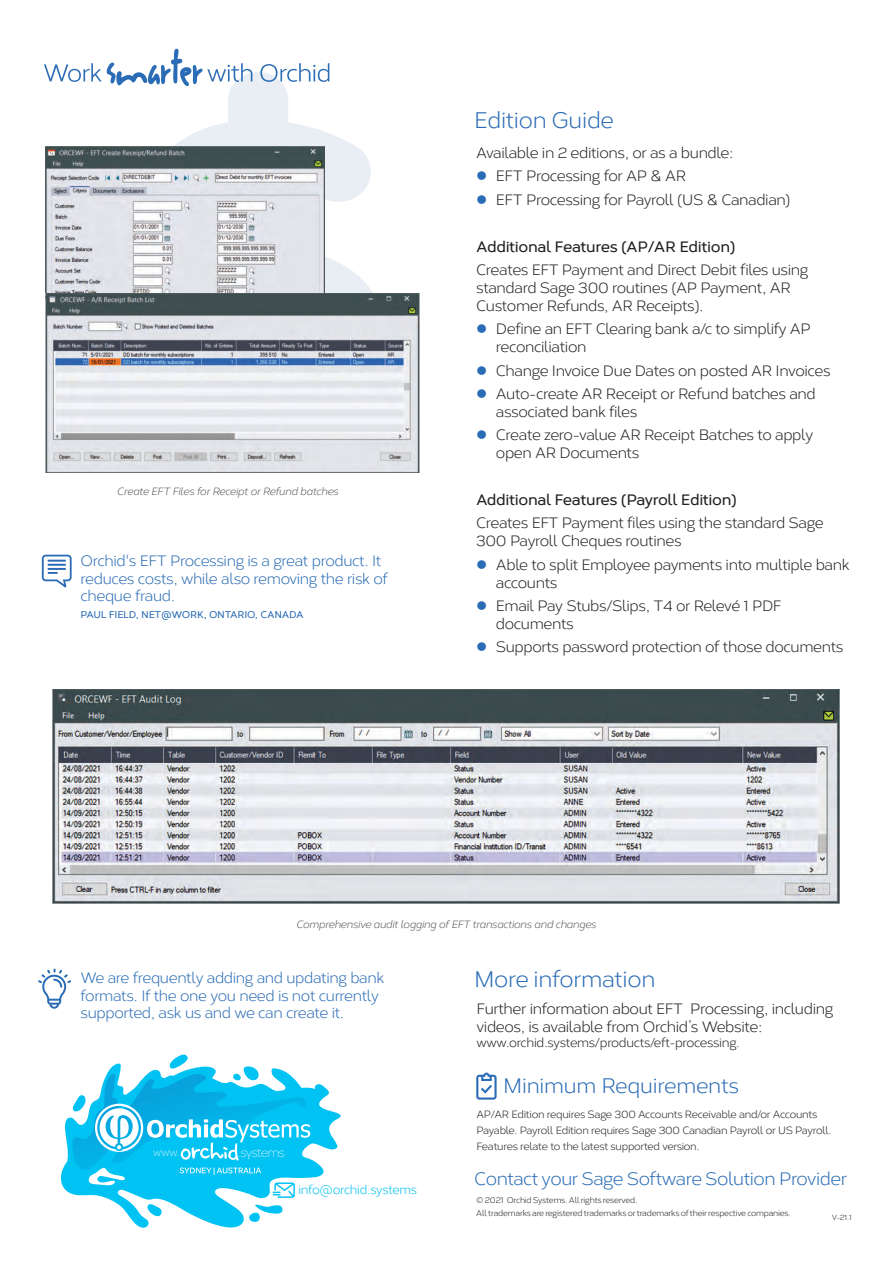
<style>
.page{position:relative;width:893px;height:1263px;background:#fff}
.page>*{position:absolute;margin:0;border:0;box-sizing:border-box;transform-origin:0 0}
.t1{font:22.5px "Corbert";letter-spacing:-.01em;color:#2a6cb5}
.t2{font:21px "Corbert";letter-spacing:-.01em;color:#2a6cb5}
.t3{font:18px "Corbert";letter-spacing:-.025em;color:#2a6cb5}
.t4{font:15px/17.9px "Corbert";letter-spacing:-.025em;color:#231f20}
.t5{font:15px/17.9px "Corbert";letter-spacing:-.025em;color:#2a6cb5}
.t6{font:600 15px "Corbert";letter-spacing:-.025em;color:#231f20}
.t7{font:200 13.65px "Omnes";letter-spacing:-.035em;color:#fff}
.t8{font:12.6px "Corbert";letter-spacing:-.025em;color:#231f20}
.t9{font:200 12.45px "Omnes";color:#fff}
.t10{font:12.3px "Corbert";letter-spacing:-.025em;color:#00c2f3}
.t11{font:10.5px/16.4px "Corbert";letter-spacing:-.025em;color:#231f20}
.t12{font:italic 10.5px "Corbert";letter-spacing:-.025em;color:#58595b}
.t13{font:600 9.75px "Corbert";letter-spacing:-.025em;color:#2a6cb5}
.t14{font:8.25px/12.9px "Corbert";letter-spacing:-.025em;color:#231f20}
.t15{font:7.5px "Corbert";color:#231f20}
.s1{color:#2a6cb5}
</style>
<div class="page">
<svg style="left:44px;top:49px;width:285px;height:37px"></svg>
<svg style="left:60px;top:1054px;width:281px;height:174px"></svg>
<svg style="left:72px;top:1072px;width:238px;height:103px"></svg>
<svg style="left:38px;top:968px;width:33px;height:41px"></svg>
<svg style="left:476px;top:1072px;width:21px;height:27px"></svg>
<img style="left:52px;top:689px;width:787px;height:214px">
<img style="left:45px;top:146px;width:280px;height:148px">
<img style="left:45px;top:294px;width:375px;height:179px">
<svg style="left:42px;top:555px;width:30px;height:32px"></svg>
<p class="t12" style="left:117px;top:487px;width:223px">Create EFT Files for Receipt or Refund batches</p>
<p class="t5" style="left:81px;top:553px;width:309px">Orchid's EFT Processing is a great product. It reduces costs, while also removing the risk of cheque fraud.</p>
<p class="t13" style="left:81px;top:611px;width:225px">PAUL FIELD, NET@WORK, ONTARIO, CANADA</p>
<h1 class="t1" style="left:474px;top:111px;width:141px">Edition Guide</h1>
<p class="t4" style="left:476px;top:145px;width:259px">Available in 2 editions, or as a bundle:</p>
<p class="t4" style="left:476px;top:169px;width:211px"><span class="s1">●</span> EFT Processing for AP &amp; AR</p>
<p class="t4" style="left:476px;top:192px;width:316px"><span class="s1">●</span> EFT Processing for Payroll (US &amp; Canadian)</p>
<p class="t6" style="left:476px;top:240px;width:261px">Additional Features (AP/AR Edition)</p>
<p class="t4" style="left:476px;top:262px;width:334px">Creates EFT Payment and Direct Debit files using standard Sage 300 routines (AP Payment, AR<br>Customer Refunds, AR Receipts).</p>
<p class="t4" style="left:496px;top:321px;width:317px;text-indent:-20px"><span class="s1">●</span> Define an EFT Clearing bank a/c to simplify AP reconciliation</p>
<p class="t4" style="left:476px;top:363px;width:356px"><span class="s1">●</span> Change Invoice Due Dates on posted AR Invoices</p>
<p class="t4" style="left:496px;top:386px;width:321px;text-indent:-20px"><span class="s1">●</span> Auto-create AR Receipt or Refund batches and associated bank files</p>
<p class="t4" style="left:496px;top:427px;width:319px;text-indent:-20px"><span class="s1">●</span> Create zero-value AR Receipt Batches to apply open AR Documents</p>
<p class="t6" style="left:476px;top:494px;width:262px">Additional Features (Payroll Edition)</p>
<p class="t4" style="left:476px;top:516px;width:349px">Creates EFT Payment files using the standard Sage<br>300 Payroll Cheques routines</p>
<p class="t4" style="left:496px;top:557px;width:355px;text-indent:-20px"><span class="s1">●</span> Able to split Employee payments into multiple bank accounts</p>
<p class="t4" style="left:496px;top:598px;width:287px;text-indent:-20px"><span class="s1">●</span> Email Pay Stubs/Slips, T4 or Relevé 1 PDF documents</p>
<p class="t4" style="left:476px;top:639px;width:369px"><span class="s1">●</span> Supports password protection of those documents</p>
<p class="t12" style="left:296px;top:920px;width:302px">Comprehensive audit logging of EFT transactions and changes</p>
<p class="t5" style="left:81px;top:970px;width:305px">We are frequently adding and updating bank formats. If the one you need is not currently supported, ask us and we can create it.</p>
<p class="t9" style="left:153px;top:1148px;width:27px">www.</p>
<p class="t7" style="left:239px;top:1147px;width:47px">.systems</p>
<p class="t10" style="left:298px;top:1185px;width:120px">info@orchid.systems</p>
<h1 class="t1" style="left:474px;top:970px;width:183px">More information</h1>
<p class="t4" style="left:476px;top:1001px;width:358px">Further information about EFT Processing, including videos, is available from Orchid’s Website:</p>
<p class="t8" style="left:476px;top:1038px;width:265px">www.orchid.systems/products/eft-processing.</p>
<h2 class="t2" style="left:503px;top:1077px;width:237px">Minimum Requirements</h2>
<p class="t11" style="left:476px;top:1107px;width:357px">AP/AR Edition requires Sage 300 Accounts Receivable and/or Accounts<br>Payable. Payroll Edition requires Sage 300 Canadian Payroll or US Payroll.<br>Features relate to the latest supported version.</p>
<p class="t3" style="left:474px;top:1171px;width:374px">Contact your Sage Software Solution Provider</p>
<p class="t15" style="left:832px;top:1214px;width:21px">V-21.1</p>
<p class="t14" style="left:476px;top:1194px;width:316px">© 2021 Orchid Systems. All rights reserved.<br>All trademarks are registered trademarks or trademarks of their respective companies.</p>
</div>
